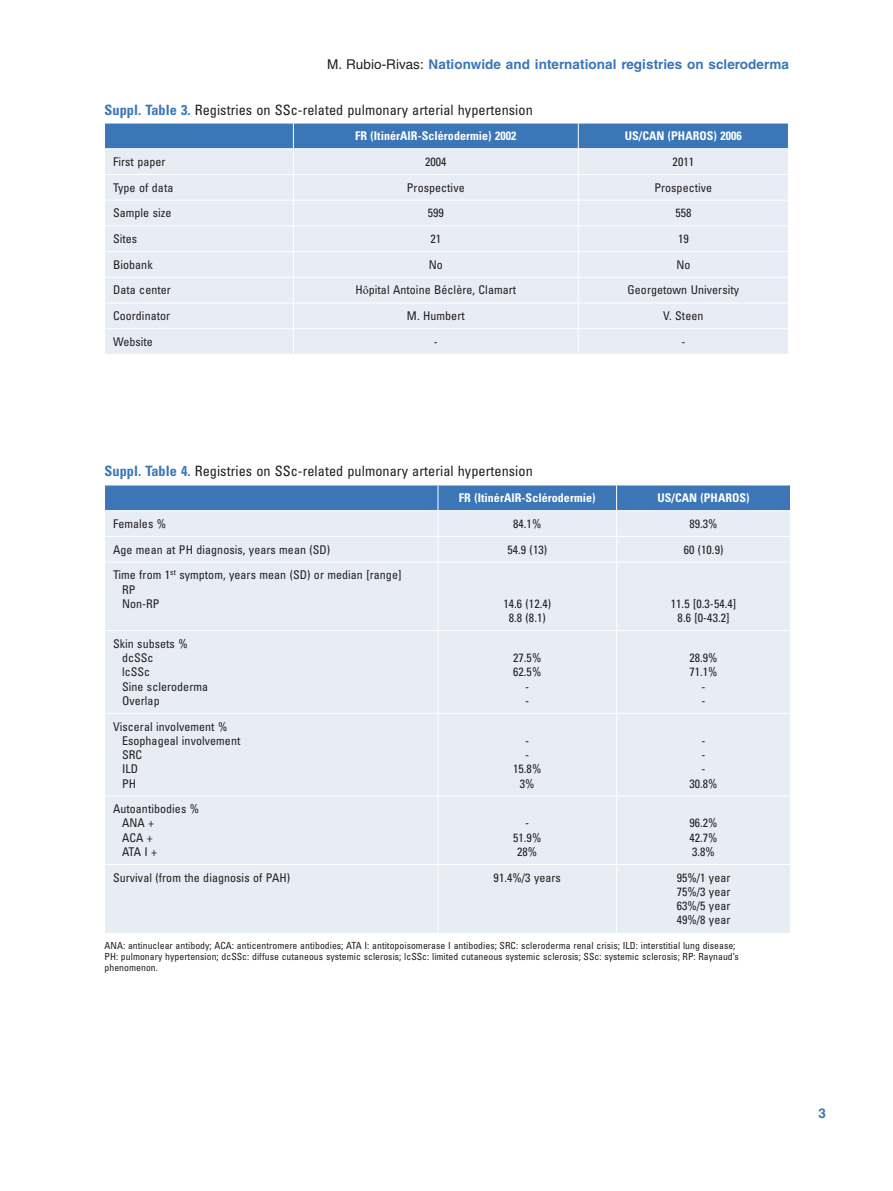
<style>
.page{position:relative;width:893px;height:1191px;background:#fff}
.page>*{position:absolute;margin:0;border:0;box-sizing:border-box;transform-origin:0 0}
.TT{font:condensed 14.25px "Univers LT Std";letter-spacing:.005em;color:#231f20}
.RH{font:700 13.5px "Helvetica LT Std";letter-spacing:.005em;color:#3b76b7}
.FOLIO{font:700 13.5px "Helvetica LT Std";color:#3b76b7}
.TB{font:condensed 12px "Univers LT Std";letter-spacing:.005em;color:#231f20}
.TCH{font:700 condensed 12px "Univers LT Std";letter-spacing:.005em;color:#fff}
.TFN{font:condensed 9.75px/11.2px "Univers LT Std";letter-spacing:.005em;color:#231f20}
.s1{font-weight:400;color:#231f20}
.s2{font-weight:700;color:#3b76b7}
.s3{font-family:"Times New Roman";font-stretch:normal}
</style>
<div class="page">
<svg style="left:104px;top:123px;width:685px;height:231px;background:#d6e0ee"></svg>
<div style="left:105px;top:563px;width:685px;height:370px;background:#e8ecf5"></div>
<hr style="left:438px;top:562px;width:1px;height:68px;background:#fff">
<hr style="left:616px;top:562px;width:1px;height:68px;background:#fff">
<hr style="left:438px;top:631px;width:1px;height:82px;background:#fff">
<hr style="left:616px;top:631px;width:1px;height:82px;background:#fff">
<hr style="left:438px;top:713px;width:1px;height:82px;background:#fff">
<hr style="left:616px;top:713px;width:1px;height:82px;background:#fff">
<hr style="left:438px;top:796px;width:1px;height:68px;background:#fff">
<hr style="left:616px;top:796px;width:1px;height:68px;background:#fff">
<hr style="left:438px;top:865px;width:1px;height:68px;background:#fff">
<hr style="left:616px;top:865px;width:1px;height:68px;background:#fff">
<hr style="left:105px;top:630px;width:333px;height:1px;background:#fff">
<hr style="left:438px;top:630px;width:179px;height:1px;background:#fff">
<hr style="left:617px;top:630px;width:173px;height:1px;background:#fff">
<hr style="left:105px;top:713px;width:333px;height:1px;background:#fff">
<hr style="left:438px;top:713px;width:179px;height:1px;background:#fff">
<hr style="left:617px;top:713px;width:173px;height:1px;background:#fff">
<hr style="left:105px;top:795px;width:333px;height:1px;background:#fff">
<hr style="left:438px;top:795px;width:179px;height:1px;background:#fff">
<hr style="left:617px;top:795px;width:173px;height:1px;background:#fff">
<svg style="left:104px;top:485px;width:687px;height:77px;background:#b1c7e1"></svg>
<hr style="left:104px;top:864px;width:334px;height:1px;background:#fff">
<hr style="left:438px;top:864px;width:179px;height:1px;background:#fff">
<hr style="left:617px;top:864px;width:174px;height:1px;background:#fff">
<p class="RH" style="left:327px;top:56px;width:463px"><span class="s1">M. Rubio-Rivas:</span> Nationwide and international registries on scleroderma</p>
<p class="TT" style="left:105px;top:100px;width:430px"><span class="s2">Suppl. Table 3.</span> Registries on SSc-related pulmonary arterial hypertension</p>
<p class="TCH" style="left:355px;top:129px;width:163px">FR (ItinérAIR-Sclérodermie) 2002</p>
<p class="TCH" style="left:625px;top:129px;width:118px">US/CAN (PHAROS) 2006</p>
<p class="TB" style="left:113px;top:154px;width:54px">First paper</p>
<p class="TB" style="left:425px;top:154px;width:23px">2004</p>
<p class="TB" style="left:673px;top:154px;width:23px">2011</p>
<p class="TB" style="left:113px;top:180px;width:62px">Type of data</p>
<p class="TB" style="left:407px;top:180px;width:59px">Prospective</p>
<p class="TB" style="left:654px;top:180px;width:59px">Prospective</p>
<p class="TB" style="left:113px;top:205px;width:60px">Sample size</p>
<p class="TB" style="left:428px;top:205px;width:18px">599</p>
<p class="TB" style="left:675px;top:205px;width:18px">558</p>
<p class="TB" style="left:113px;top:231px;width:26px">Sites</p>
<p class="TB" style="left:430px;top:231px;width:12px">21</p>
<p class="TB" style="left:678px;top:231px;width:12px">19</p>
<p class="TB" style="left:113px;top:257px;width:41px">Biobank</p>
<p class="TB" style="left:429px;top:257px;width:16px">No</p>
<p class="TB" style="left:676px;top:257px;width:16px">No</p>
<p class="TB" style="left:113px;top:282px;width:59px">Data center</p>
<p class="TB" style="left:355px;top:282px;width:162px">H<span class="s3">ô</span>pital Antoine Béclère, Clamart</p>
<p class="TB" style="left:627px;top:282px;width:113px">Georgetown University</p>
<p class="TB" style="left:113px;top:308px;width:59px">Coordinator</p>
<p class="TB" style="left:407px;top:308px;width:59px">M. Humbert</p>
<p class="TB" style="left:663px;top:308px;width:42px">V. Steen</p>
<p class="TB" style="left:113px;top:334px;width:41px">Website</p>
<p class="TB" style="left:434px;top:334px;width:5px">-</p>
<p class="TB" style="left:681px;top:334px;width:5px">-</p>
<p class="TT" style="left:105px;top:462px;width:430px"><span class="s2">Suppl. Table 4.</span> Registries on SSc-related pulmonary arterial hypertension</p>
<p class="TCH" style="left:459px;top:490px;width:138px">FR (ItinérAIR-Sclérodermie)</p>
<p class="TCH" style="left:657px;top:490px;width:94px">US/CAN (PHAROS)</p>
<p class="TB" style="left:113px;top:516px;width:55px">Females %</p>
<p class="TB" style="left:513px;top:516px;width:30px">84.1%</p>
<p class="TB" style="left:689px;top:516px;width:30px">89.3%</p>
<p class="TB" style="left:113px;top:542px;width:219px">Age mean at PH diagnosis, years mean (SD)</p>
<p class="TB" style="left:507px;top:542px;width:41px">54.9 (13)</p>
<p class="TB" style="left:684px;top:542px;width:41px">60 (10.9)</p>
<p class="TB" style="left:113px;top:567px;width:290px">Time from 1<sup>st</sup> symptom, years mean (SD) or median [range]</p>
<p class="TB" style="left:122px;top:581px;width:15px">RP</p>
<p class="TB" style="left:122px;top:596px;width:39px">Non-RP</p>
<p class="TB" style="left:503px;top:596px;width:49px">14.6 (12.4)</p>
<p class="TB" style="left:509px;top:610px;width:39px">8.8 (8.1)</p>
<p class="TB" style="left:671px;top:596px;width:67px">11.5 [0.3-54.4]</p>
<p class="TB" style="left:678px;top:610px;width:53px">8.6 [0-43.2]</p>
<p class="TB" style="left:113px;top:636px;width:76px">Skin subsets %</p>
<p class="TB" style="left:122px;top:650px;width:33px">dcSSc</p>
<p class="TB" style="left:122px;top:664px;width:30px">lcSSc</p>
<p class="TB" style="left:122px;top:678px;width:88px">Sine scleroderma</p>
<p class="TB" style="left:122px;top:693px;width:39px">Overlap</p>
<p class="TB" style="left:113px;top:718px;width:116px">Visceral involvement %</p>
<p class="TB" style="left:122px;top:733px;width:120px">Esophageal involvement</p>
<p class="TB" style="left:122px;top:747px;width:22px">SRC</p>
<p class="TB" style="left:122px;top:761px;width:18px">ILD</p>
<p class="TB" style="left:122px;top:775px;width:16px">PH</p>
<p class="TB" style="left:113px;top:801px;width:88px">Autoantibodies %</p>
<p class="TB" style="left:122px;top:815px;width:34px">ANA +</p>
<p class="TB" style="left:122px;top:830px;width:32px">ACA +</p>
<p class="TB" style="left:122px;top:844px;width:37px">ATA I +</p>
<p class="TB" style="left:513px;top:650px;width:30px">27.5%</p>
<p class="TB" style="left:513px;top:664px;width:30px">62.5%</p>
<p class="TB" style="left:525px;top:678px;width:5px">-</p>
<p class="TB" style="left:525px;top:693px;width:5px">-</p>
<p class="TB" style="left:525px;top:733px;width:5px">-</p>
<p class="TB" style="left:525px;top:747px;width:5px">-</p>
<p class="TB" style="left:513px;top:761px;width:30px">15.8%</p>
<p class="TB" style="left:520px;top:775px;width:16px">3%</p>
<p class="TB" style="left:525px;top:815px;width:5px">-</p>
<p class="TB" style="left:513px;top:830px;width:30px">51.9%</p>
<p class="TB" style="left:517px;top:844px;width:22px">28%</p>
<p class="TB" style="left:689px;top:650px;width:30px">28.9%</p>
<p class="TB" style="left:689px;top:664px;width:30px">71.1%</p>
<p class="TB" style="left:702px;top:678px;width:5px">-</p>
<p class="TB" style="left:702px;top:693px;width:5px">-</p>
<p class="TB" style="left:702px;top:733px;width:5px">-</p>
<p class="TB" style="left:702px;top:747px;width:5px">-</p>
<p class="TB" style="left:702px;top:761px;width:5px">-</p>
<p class="TB" style="left:689px;top:775px;width:30px">30.8%</p>
<p class="TB" style="left:689px;top:815px;width:30px">96.2%</p>
<p class="TB" style="left:689px;top:830px;width:30px">42.7%</p>
<p class="TB" style="left:692px;top:844px;width:24px">3.8%</p>
<p class="TB" style="left:113px;top:870px;width:179px">Survival (from the diagnosis of PAH)</p>
<p class="TB" style="left:494px;top:870px;width:69px">91.4%/3 years</p>
<p class="TB" style="left:677px;top:870px;width:55px">95%/1 year</p>
<p class="TB" style="left:677px;top:884px;width:55px">75%/3 year</p>
<p class="TB" style="left:677px;top:898px;width:55px">63%/5 year</p>
<p class="TB" style="left:677px;top:912px;width:55px">49%/8 year</p>
<p class="TFN" style="left:105px;top:939px;width:636px">ANA: antinuclear antibody; ACA: anticentromere antibodies; ATA I: antitopoisomerase I antibodies; SRC: scleroderma renal crisis; ILD: interstitial lung disease;<br>PH: pulmonary hypertension; dcSSc: diffuse cutaneous systemic sclerosis; lcSSc: limited cutaneous systemic sclerosis; SSc: systemic sclerosis; RP: Raynaud’s phenomenon.</p>
<p class="FOLIO" style="left:819px;top:1104px;width:9px">3</p>
</div>
